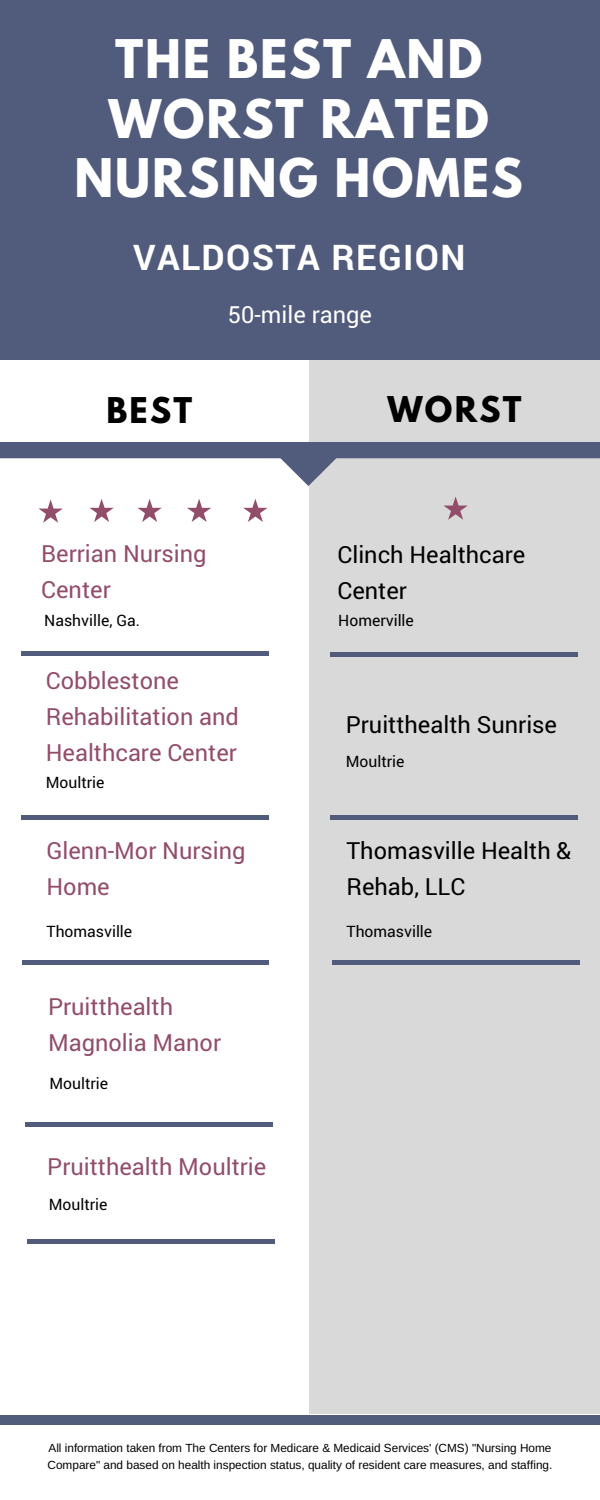
<style>
.page{position:relative;width:600px;height:1500px;background:#515b7c}
.page>*{position:absolute;margin:0;border:0;box-sizing:border-box;transform-origin:0 0}
.t1{font:700 47.2px/59.2px "League Spartan";letter-spacing:.04em;color:#fff;text-align:center}
.t2{font:700 35.4px "Roboto";letter-spacing:.04em;color:#fff}
.t3{font:700 31.4px "League Spartan";letter-spacing:.07em;color:#000}
.t4{font:23.6px/36px "Roboto";color:#924d6a}
.t5{font:23.6px/36px "Roboto";color:#000}
.t6{font:23.6px "Roboto";color:#fff}
.t7{font:15.7px "Roboto";color:#000}
.t8{font:11.8px/16.5px "Arimo";color:#000}
</style>
<div class="page">
<div style="left:0;top:360px;width:322px;height:1140px;background:#fff"></div>
<div style="left:309px;top:360px;width:291px;height:1140px;background:#d9d9d9"></div>
<svg style="left:38px;top:499px;width:25px;height:24px"></svg>
<svg style="left:137px;top:499px;width:25px;height:23px"></svg>
<svg style="left:243px;top:499px;width:25px;height:23px"></svg>
<svg style="left:187px;top:499px;width:24px;height:23px"></svg>
<svg style="left:89px;top:499px;width:25px;height:23px"></svg>
<svg style="left:443px;top:496px;width:25px;height:24px"></svg>
<svg style="left:0;top:446px;width:600px;height:40px"></svg>
<hr style="left:0;top:442px;width:600px;height:4px;background:#515b7c">
<hr style="left:21px;top:652px;width:24px;height:4px;background:#515b7c">
<hr style="left:245px;top:652px;width:24px;height:4px;background:#515b7c">
<hr style="left:44px;top:652px;width:164px;height:4px;background:#515b7c">
<hr style="left:208px;top:652px;width:37px;height:4px;background:#515b7c">
<hr style="left:22px;top:960px;width:24px;height:4px;background:#515b7c">
<hr style="left:245px;top:960px;width:24px;height:4px;background:#515b7c">
<hr style="left:45px;top:960px;width:164px;height:4px;background:#515b7c">
<hr style="left:209px;top:960px;width:37px;height:4px;background:#515b7c">
<hr style="left:21px;top:815px;width:24px;height:4px;background:#515b7c">
<hr style="left:245px;top:815px;width:24px;height:4px;background:#515b7c">
<hr style="left:44px;top:815px;width:164px;height:4px;background:#515b7c">
<hr style="left:208px;top:815px;width:37px;height:4px;background:#515b7c">
<hr style="left:330px;top:653px;width:24px;height:4px;background:#515b7c">
<hr style="left:554px;top:653px;width:24px;height:4px;background:#515b7c">
<hr style="left:353px;top:653px;width:164px;height:4px;background:#515b7c">
<hr style="left:517px;top:653px;width:37px;height:4px;background:#515b7c">
<hr style="left:330px;top:815px;width:24px;height:4px;background:#515b7c">
<hr style="left:554px;top:815px;width:24px;height:4px;background:#515b7c">
<hr style="left:353px;top:815px;width:164px;height:4px;background:#515b7c">
<hr style="left:517px;top:815px;width:37px;height:4px;background:#515b7c">
<hr style="left:332px;top:960px;width:24px;height:4px;background:#515b7c">
<hr style="left:556px;top:960px;width:24px;height:4px;background:#515b7c">
<hr style="left:355px;top:960px;width:165px;height:4px;background:#515b7c">
<hr style="left:519px;top:960px;width:38px;height:4px;background:#515b7c">
<hr style="left:25px;top:1122px;width:24px;height:4px;background:#515b7c">
<hr style="left:249px;top:1122px;width:24px;height:4px;background:#515b7c">
<hr style="left:49px;top:1122px;width:164px;height:4px;background:#515b7c">
<hr style="left:212px;top:1122px;width:38px;height:4px;background:#515b7c">
<div style="left:5px;top:1414px;width:595px;height:86px;background:#fff"></div>
<div style="left:0;top:1415px;width:51px;height:10px;background:#515b7c"></div>
<div style="left:581px;top:1415px;width:19px;height:10px;background:#515b7c"></div>
<div style="left:49px;top:1415px;width:400px;height:10px;background:#515b7c"></div>
<div style="left:448px;top:1415px;width:135px;height:10px;background:#515b7c"></div>
<hr style="left:27px;top:1240px;width:24px;height:4px;background:#515b7c">
<hr style="left:251px;top:1240px;width:24px;height:4px;background:#515b7c">
<hr style="left:50px;top:1240px;width:164px;height:4px;background:#515b7c">
<hr style="left:214px;top:1240px;width:37px;height:4px;background:#515b7c">
<h1 class="t1" style="left:74px;top:36px;width:450px">THE BEST AND<br>WORST RATED<br>NURSING HOMES</h1>
<h2 class="t2" style="left:133px;top:233px;width:334px">VALDOSTA REGION</h2>
<h3 class="t3" style="left:106px;top:395px;width:87px">BEST</h3>
<h3 class="t6" style="left:228px;top:298px;width:146px">50-mile range</h3>
<h3 class="t3" style="left:388px;top:394px;width:135px">WORST</h3>
<h3 class="t4" style="left:41px;top:535px;width:167px">Berrian Nursing<br>Center</h3>
<h3 class="t7" style="left:44px;top:610px;width:97px">Nashville, Ga.</h3>
<h3 class="t5" style="left:338px;top:536px;width:189px">Clinch Healthcare<br>Center</h3>
<h3 class="t7" style="left:338px;top:610px;width:77px">Homerville</h3>
<h3 class="t4" style="left:46px;top:662px;width:195px">Cobblestone<br>Rehabilitation and<br>Healthcare Center</h3>
<h3 class="t7" style="left:46px;top:771px;width:60px">Moultrie</h3>
<h3 class="t4" style="left:46px;top:831px;width:201px">Glenn-Mor Nursing<br>Home</h3>
<h3 class="t7" style="left:46px;top:920px;width:87px">Thomasville</h3>
<h3 class="t4" style="left:48px;top:988px;width:175px">Pruitthealth<br>Magnolia Manor</h3>
<h3 class="t7" style="left:50px;top:1073px;width:60px">Moultrie</h3>
<h3 class="t4" style="left:47px;top:1148px;width:221px">Pruitthealth Moultrie</h3>
<h3 class="t7" style="left:49px;top:1193px;width:60px">Moultrie</h3>
<h3 class="t5" style="left:346px;top:705px;width:213px">Pruitthealth Sunrise</h3>
<h3 class="t7" style="left:346px;top:750px;width:60px">Moultrie</h3>
<h3 class="t5" style="left:346px;top:831px;width:226px">Thomasville Health &amp;<br>Rehab, LLC</h3>
<h3 class="t7" style="left:346px;top:920px;width:87px">Thomasville</h3>
<p class="t8" style="left:48px;top:1440px;width:506px">All information taken from The Centers for Medicare &amp; Medicaid Services' (CMS) "Nursing Home<br>Compare" and based on health inspection status, quality of resident care measures, and staffing.</p>
</div>
